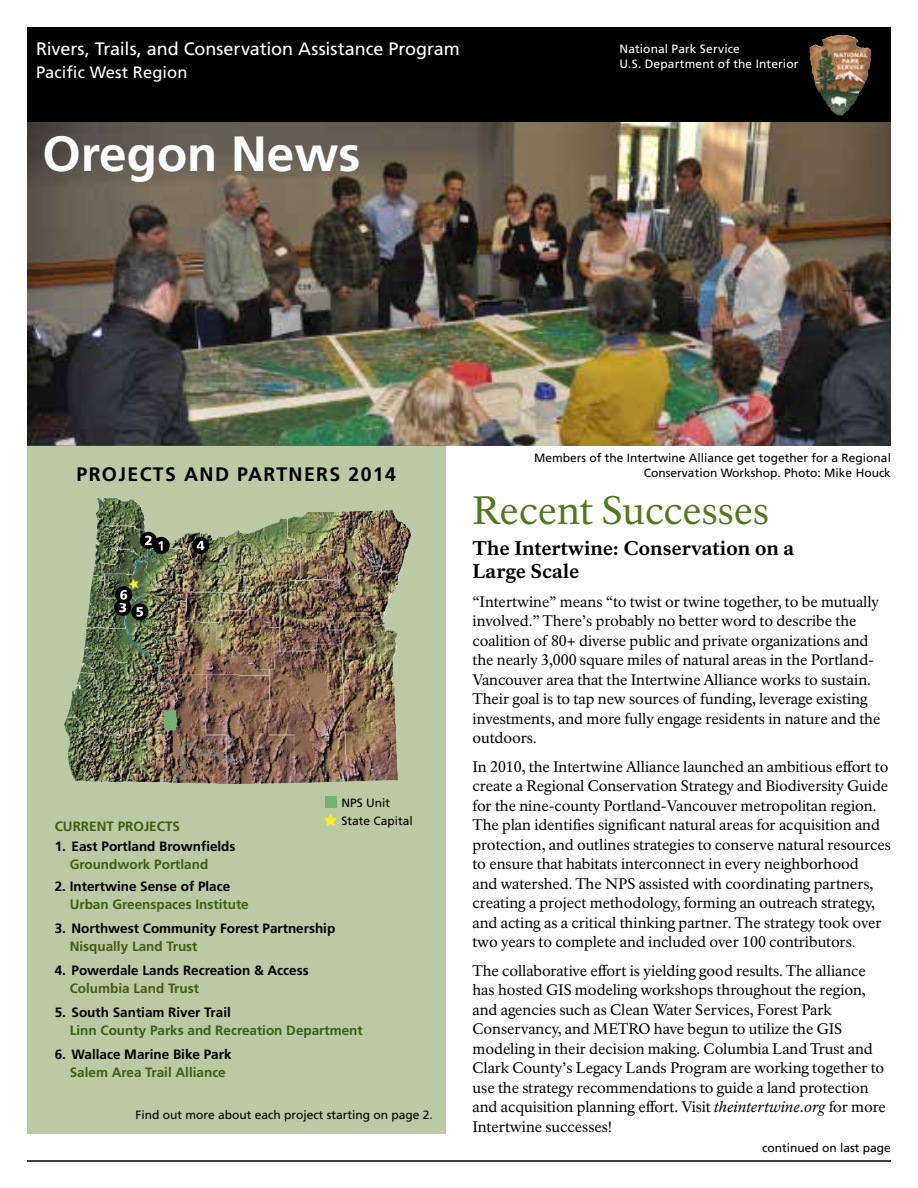
<style>
.page{position:relative;width:918px;height:1188px;background:#fff}
.page>*{position:absolute;margin:0;border:0;box-sizing:border-box;transform-origin:0 0}
.t1{font:700 49.5px "Frutiger LT Std";color:#fff}
.t2{font:39px "NPS Rawlinson OT";color:#54771e}
.t3{font:800 19.5px/23.4px "NPS Rawlinson OT";color:#000}
.t4{font:700 19.5px "Frutiger LT Std";letter-spacing:.07em;color:#000}
.t5{font:18px "Frutiger LT Std";letter-spacing:-.005em;color:#fff}
.t6{font:16.5px "Frutiger LT Std";letter-spacing:.005em;color:#fff}
.t7{font:15px/19.5px "NPS Rawlinson OT";letter-spacing:-.005em;color:#000}
.t8{font:700 13.5px "Frutiger LT Std";color:#000}
.t9{font:700 13.5px "Frutiger LT Std";color:#3f5e11}
.t10{font:12px/18px "Frutiger LT Std";color:#000}
.t11{font:12px/15px "Frutiger LT Std";letter-spacing:.01em;color:#fff}
.s1{font-style:italic}
</style>
<div class="page">
<div style="left:27px;top:27px;width:864px;height:95px;background:#000"></div>
<img style="left:811px;top:36px;width:41px;height:78px">
<div style="left:808px;top:33px;width:64px;height:84px;border:2px solid #000"></div>
<hr style="left:27px;top:1160px;width:864px;height:2px;background:#000">
<img style="left:27px;top:122px;width:864px;height:323px">
<div style="left:27px;top:445px;width:419px;height:689px;background:#bbc9a5"></div>
<img style="left:64px;top:498px;width:347px;height:286px">
<div style="left:325px;top:796px;width:12px;height:12px;background:#74b273"></div>
<svg style="left:324px;top:814px;width:13px;height:12px"></svg>
<div style="left:153px;top:537px;width:17px;height:17px;background:#000;border-radius:50%"></div>
<svg style="left:158px;top:541px;width:5px;height:9px"></svg>
<div style="left:140px;top:532px;width:17px;height:17px;background:#000;border-radius:50%"></div>
<svg style="left:145px;top:536px;width:7px;height:9px"></svg>
<div style="left:114px;top:599px;width:17px;height:17px;background:#000;border-radius:50%"></div>
<div style="left:192px;top:537px;width:17px;height:17px;background:#000;border-radius:50%"></div>
<svg style="left:197px;top:541px;width:8px;height:9px"></svg>
<div style="left:131px;top:603px;width:17px;height:17px;background:#000;border-radius:50%"></div>
<svg style="left:137px;top:607px;width:6px;height:10px"></svg>
<div style="left:115px;top:586px;width:17px;height:17px;background:#000;border-radius:50%"></div>
<svg style="left:119px;top:590px;width:8px;height:22px"></svg>
<p class="t5" style="left:36px;top:38px;width:425px">Rivers, Trails, and Conservation Assistance Program</p>
<p class="t6" style="left:36px;top:63px;width:153px">Pacific West Region</p>
<h1 class="t1" style="left:42px;top:125px;width:320px">Oregon News</h1>
<p class="t11" style="left:620px;top:41px;width:181px">National Park Service<br>U.S. Department of the Interior</p>
<h3 class="t4" style="left:76px;top:462px;width:321px">Projects and Partners 2014</h3>
<p class="t10" style="left:342px;top:794px;width:73px">NPS Unit<br>State Capital</p>
<p class="t9" style="left:55px;top:818px;width:28px">CURRENT</p>
<p class="t9" style="left:118px;top:818px;width:17px">PROJECTS</p>
<p class="t8" style="left:55px;top:838px;width:182px">1. East Portland Brownfields</p>
<p class="t9" style="left:70px;top:856px;width:140px">Groundwork Portland</p>
<p class="t8" style="left:55px;top:878px;width:177px">2. Intertwine Sense of Place</p>
<p class="t9" style="left:70px;top:896px;width:181px">Urban Greenspaces Institute</p>
<p class="t8" style="left:55px;top:920px;width:282px">3. Northwest Community Forest Partnership</p>
<p class="t9" style="left:70px;top:938px;width:129px">Nisqually Land Trust</p>
<p class="t8" style="left:55px;top:962px;width:256px">4. Powerdale Lands Recreation &amp; Access</p>
<p class="t9" style="left:70px;top:980px;width:131px">Columbia Land Trust</p>
<p class="t8" style="left:55px;top:1004px;width:178px">5. South Santiam River Trail</p>
<p class="t9" style="left:70px;top:1022px;width:295px">Linn County Parks and Recreation Department</p>
<p class="t8" style="left:55px;top:1046px;width:178px">6. Wallace Marine Bike Park</p>
<p class="t9" style="left:70px;top:1064px;width:158px">Salem Area Trail Alliance</p>
<p class="t10" style="left:135px;top:1106px;width:299px">Find out more about each project starting on page 2.</p>
<p class="t10" style="left:534px;top:451px;width:358px;line-height:14.4px;text-align:right">Members of the Intertwine Alliance get together for a Regional<br>Conservation Workshop. Photo: Mike Houck</p>
<h2 class="t2" style="left:472px;top:487px;width:298px">Recent Successes</h2>
<h3 class="t3" style="left:472px;top:537px;width:323px">The Intertwine: Conservation on a<br>Large Scale</h3>
<p class="t7" style="left:472px;top:592px;width:409px">“Intertwine” means “to twist or twine together, to be mutually involved.” There’s probably no better word to describe the coalition of 80+ diverse public and private organizations and the nearly 3,000 square miles of natural areas in the Portland-Vancouver area that the Intertwine Alliance works to sustain.<br>Their goal is to tap new sources of funding, leverage existing investments, and more fully engage residents in nature and the outdoors.</p>
<p class="t7" style="left:472px;top:757px;width:420px">In 2010, the Intertwine Alliance launched an ambitious effort to create a Regional Conservation Strategy and Biodiversity Guide for the nine-county Portland-Vancouver metropolitan region.<br>The plan identifies significant natural areas for acquisition and protection, and outlines strategies to conserve natural resources to ensure that habitats interconnect in every neighborhood<br>and watershed. The NPS assisted with coordinating partners, creating a project methodology, forming an outreach strategy, and acting as a critical thinking partner. The strategy took over two years to complete and included over 100 contributors.</p>
<p class="t7" style="left:472px;top:961px;width:415px">The collaborative effort is yielding good results. The alliance has hosted GIS modeling workshops throughout the region, and agencies such as Clean Water Services, Forest Park Conservancy, and METRO have begun to utilize the GIS modeling in their decision making. Columbia Land Trust and Clark County’s Legacy Lands Program are working together to use the strategy recommendations to guide a land protection and acquisition planning effort. Visit <span class="s1">theintertwine.org</span> for more Intertwine successes!</p>
<p class="t10" style="left:762px;top:1139px;width:130px">continued on last page</p>
</div>
